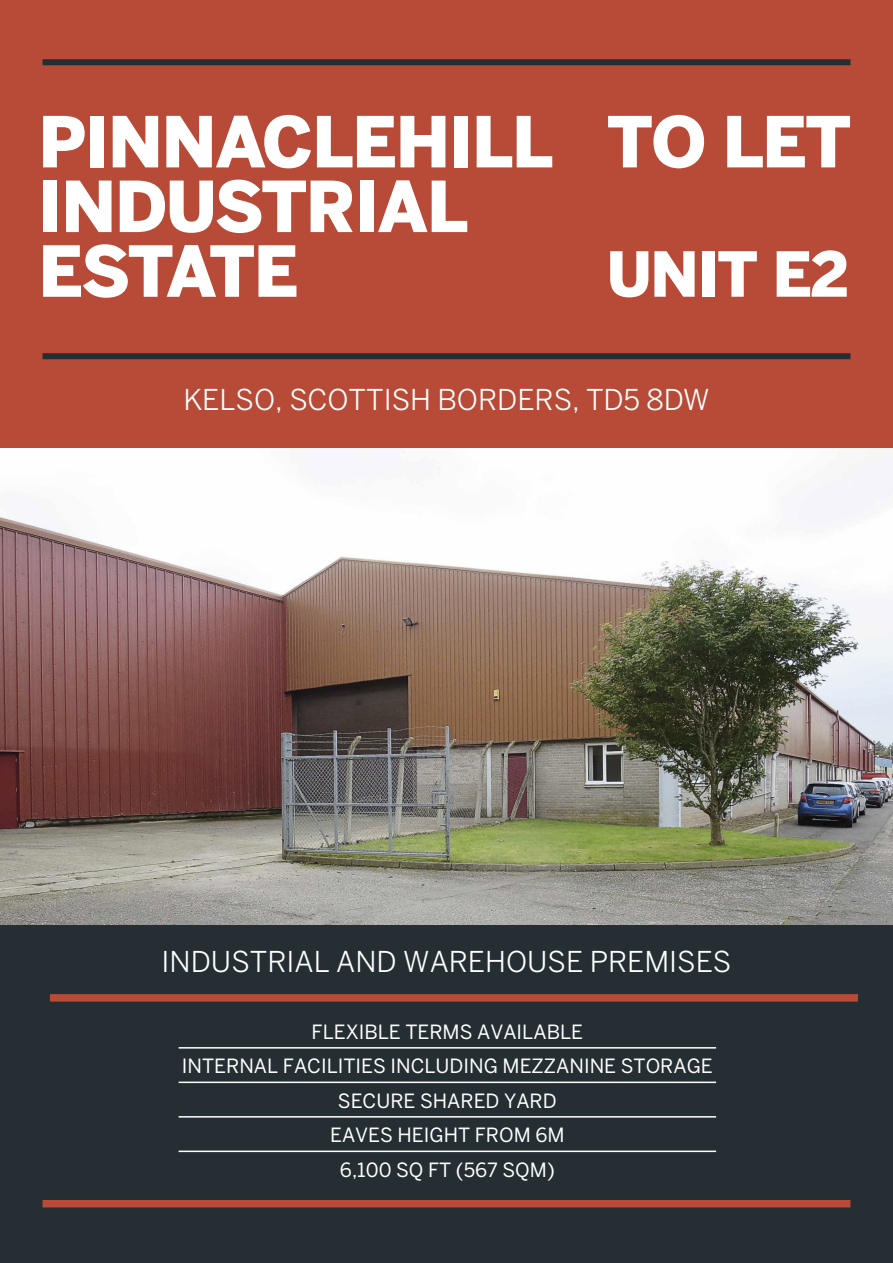
<style>
.page{position:relative;width:893px;height:1263px;background:#fff}
.page>*{position:absolute;margin:0;border:0;box-sizing:border-box;transform-origin:0 0}
.Body{font:900 69.6px/64.7px "Benton Sans";letter-spacing:-.02em;color:#fff}
.t1{font:900 61.5px "Benton Sans";letter-spacing:-.025em;color:#fff}
.Address{font:28.5px "Benton Sans";color:#fff}
.Front_bullets{font:19.5px "Benton Sans";color:#fff}
</style>
<div class="page">
<div style="left:0;top:925px;width:893px;height:338px;background:#242e33"></div>
<div style="left:0;top:0;width:893px;height:448px;background:#b74b38"></div>
<div style="left:43px;top:59px;width:807px;height:6px;background:#242e33"></div>
<div style="left:43px;top:353px;width:807px;height:6px;background:#242e33"></div>
<div style="left:50px;top:994px;width:808px;height:7px;background:#b74b38"></div>
<div style="left:43px;top:1200px;width:807px;height:7px;background:#b74b38"></div>
<img style="left:0;top:453px;width:893px;height:472px">
<hr style="left:179px;top:1047px;width:537px;height:1px;background:#fff">
<hr style="left:179px;top:1081px;width:537px;height:2px;background:#fff">
<hr style="left:179px;top:1116px;width:537px;height:1px;background:#fff">
<hr style="left:179px;top:1150px;width:537px;height:2px;background:#fff">
<p class="Body" style="left:38px;top:111px;width:516px">PINNACLEHILL<br>INDUSTRIAL<br>ESTATE</p>
<p class="Body" style="left:607px;top:111px;width:246px">TO LET</p>
<p class="t1" style="left:607px;top:235px;width:244px">UNIT E2</p>
<p class="Address" style="left:183px;top:383px;width:528px">KELSO, SCOTTISH BORDERS, TD5 8DW</p>
<p class="Address" style="left:162px;top:944px;width:571px">INDUSTRIAL AND WAREHOUSE PREMISES</p>
<p class="Front_bullets" style="left:312px;top:1020px;width:273px">FLEXIBLE TERMS AVAILABLE</p>
<p class="Front_bullets" style="left:182px;top:1054px;width:532px">INTERNAL FACILITIES INCLUDING MEZZANINE STORAGE</p>
<p class="Front_bullets" style="left:338px;top:1089px;width:220px">SECURE SHARED YARD</p>
<p class="Front_bullets" style="left:330px;top:1123px;width:236px">EAVES HEIGHT FROM 6M</p>
<p class="Front_bullets" style="left:340px;top:1158px;width:216px">6,100 SQ FT (567 SQM)</p>
</div>
